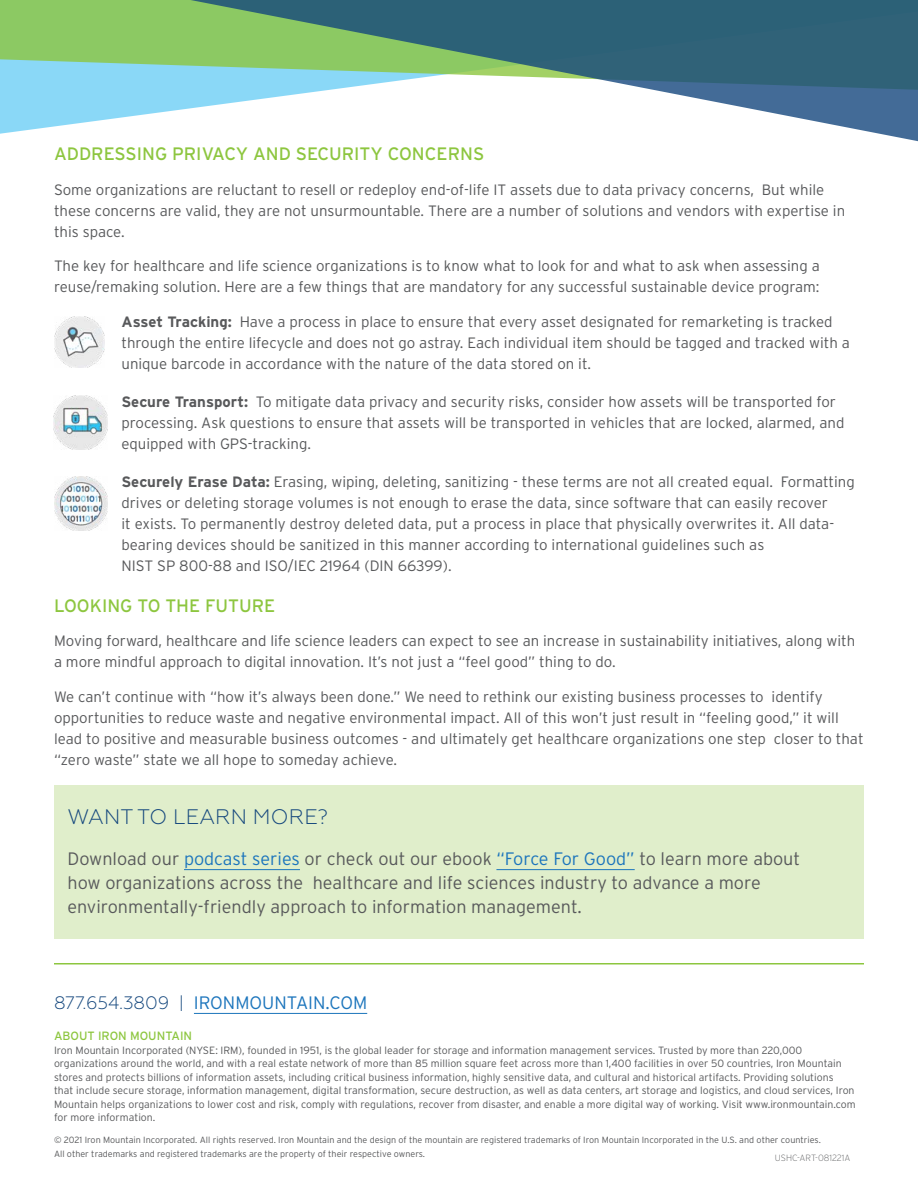
<style>
.page{position:relative;width:918px;height:1188px;background:#fff}
.page>*{position:absolute;margin:0;border:0;box-sizing:border-box;transform-origin:0 0}
.t1{font:300 21px "Geometria";letter-spacing:.01em;color:#14477d}
.t2{font:300 18px/24px "Interstate";color:#58595b}
.t3{font:18px "Interstate";color:#8dc63f}
.t4{font:300 18px "Interstate";color:#1c75bc}
.t5{font:300 15px/21px "Interstate";color:#58595b}
.t6{font:12px "Interstate";color:#8dc63f}
.t7{font:300 10.5px/13.5px "Interstate";color:#58595b}
.t8{font:300 9px/13.5px "Interstate";color:#58595b}
.t9{font:200 9px "Interstate";color:#58595b}
.s1{font-weight:700}
.s2{color:#1c75bc}
.s3{font-family:"Geometria";color:#14477d}
</style>
<div class="page">
<svg style="left:0;top:0;width:918px;height:142px"></svg>
<hr style="left:54px;top:963px;width:810px;height:1px;background:#8dc63f">
<hr style="left:194px;top:1013px;width:173px;height:1px;background:#1c75bc">
<div style="left:54px;top:785px;width:810px;height:154px;background:#e0eecb"></div>
<hr style="left:184px;top:869px;width:116px;height:1px;background:#1c75bc">
<hr style="left:496px;top:869px;width:139px;height:1px;background:#1c75bc">
<img style="left:54px;top:396px;width:54px;height:53px">
<img style="left:54px;top:317px;width:51px;height:50px">
<img style="left:54px;top:476px;width:54px;height:54px">
<p class="t3" style="left:54px;top:143px;width:432px">ADDRESSING PRIVACY AND SECURITY CONCERNS</p>
<p class="t5" style="left:54px;top:179px;width:793px">Some organizations are reluctant to resell or redeploy end-of-life IT assets due to data privacy concerns, But while these concerns are valid, they are not unsurmountable. There are a number of solutions and vendors with expertise in this space.</p>
<p class="t5" style="left:54px;top:255px;width:767px">The key for healthcare and life science organizations is to know what to look for and what to ask when assessing a reuse/remaking solution. Here are a few things that are mandatory for any successful sustainable device program:</p>
<p class="t5" style="left:122px;top:311px;width:730px"><span class="s1">Asset Tracking:</span> Have a process in place to ensure that every asset designated for remarketing is tracked through the entire lifecycle and does not go astray. Each individual item should be tagged and tracked with a unique barcode in accordance with the nature of the data stored on it.</p>
<p class="t5" style="left:122px;top:391px;width:724px"><span class="s1">Secure Transport:</span> To mitigate data privacy and security risks, consider how assets will be transported for processing. Ask questions to ensure that assets will be transported in vehicles that are locked, alarmed, and equipped with GPS-tracking.</p>
<p class="t5" style="left:122px;top:471px;width:735px"><span class="s1">Securely Erase Data:</span> Erasing, wiping, deleting, sanitizing - these terms are not all created equal. Formatting drives or deleting storage volumes is not enough to erase the data, since software that can easily recover<br>it exists. To permanently destroy deleted data, put a process in place that physically overwrites it. All data&shy;bearing devices should be sanitized in this manner according to international guidelines such as<br>NIST SP 800-88 and ISO/IEC 21964 (DIN 66399).</p>
<p class="t3" style="left:54px;top:595px;width:223px">LOOKING TO THE FUTURE</p>
<p class="t5" style="left:54px;top:630px;width:803px">Moving forward, healthcare and life science leaders can expect to see an increase in sustainability initiatives, along with a more mindful approach to digital innovation. It’s not just a “feel good” thing to do.</p>
<p class="t5" style="left:54px;top:686px;width:811px">We can’t continue with “how it’s always been done.” We need to rethink our existing business processes to identify opportunities to reduce waste and negative environmental impact. All of this won’t just result in “feeling good,” it will lead to positive and measurable business outcomes - and ultimately get healthcare organizations one step closer to that “zero waste” state we all hope to someday achieve.</p>
<h1 class="t1" style="left:68px;top:805px;width:262px">WANT TO LEARN MORE?</h1>
<p class="t2" style="left:68px;top:847px;width:734px">Download our <span class="s2">podcast series</span> or check out our ebook <span class="s2">“Force For Good”</span> to learn more about how organizations across the healthcare and life sciences industry to advance a more environmentally-friendly approach to information management.</p>
<p class="t4" style="left:54px;top:992px;width:315px"><span class="s3">877.654.3809 |</span> IRONMOUNTAIN.COM</p>
<p class="t6" style="left:54px;top:1028px;width:140px">ABOUT IRON MOUNTAIN</p>
<p class="t7" style="left:54px;top:1043px;width:803px">Iron Mountain Incorporated (NYSE: IRM), founded in 1951, is the global leader for storage and information management services. Trusted by more than 220,000 organizations around the world, and with a real estate network of more than 85 million square feet across more than 1,400 facilities in over 50 countries, Iron Mountain stores and protects billions of information assets, including critical business information, highly sensitive data, and cultural and historical artifacts. Providing solutions<br>that include secure storage, information management, digital transformation, secure destruction, as well as data centers, art storage and logistics, and cloud services, Iron Mountain helps organizations to lower cost and risk, comply with regulations, recover from disaster, and enable a more digital way of working. Visit www.ironmountain.com for more information.</p>
<p class="t8" style="left:54px;top:1133px;width:768px">© 2021 Iron Mountain Incorporated. All rights reserved. Iron Mountain and the design of the mountain are registered trademarks of Iron Mountain Incorporated in the U.S. and other countries.<br>All other trademarks and registered trademarks are the property of their respective owners.</p>
<p class="t9" style="left:775px;top:1153px;width:77px">USHC-ART-081221A</p>
</div>
